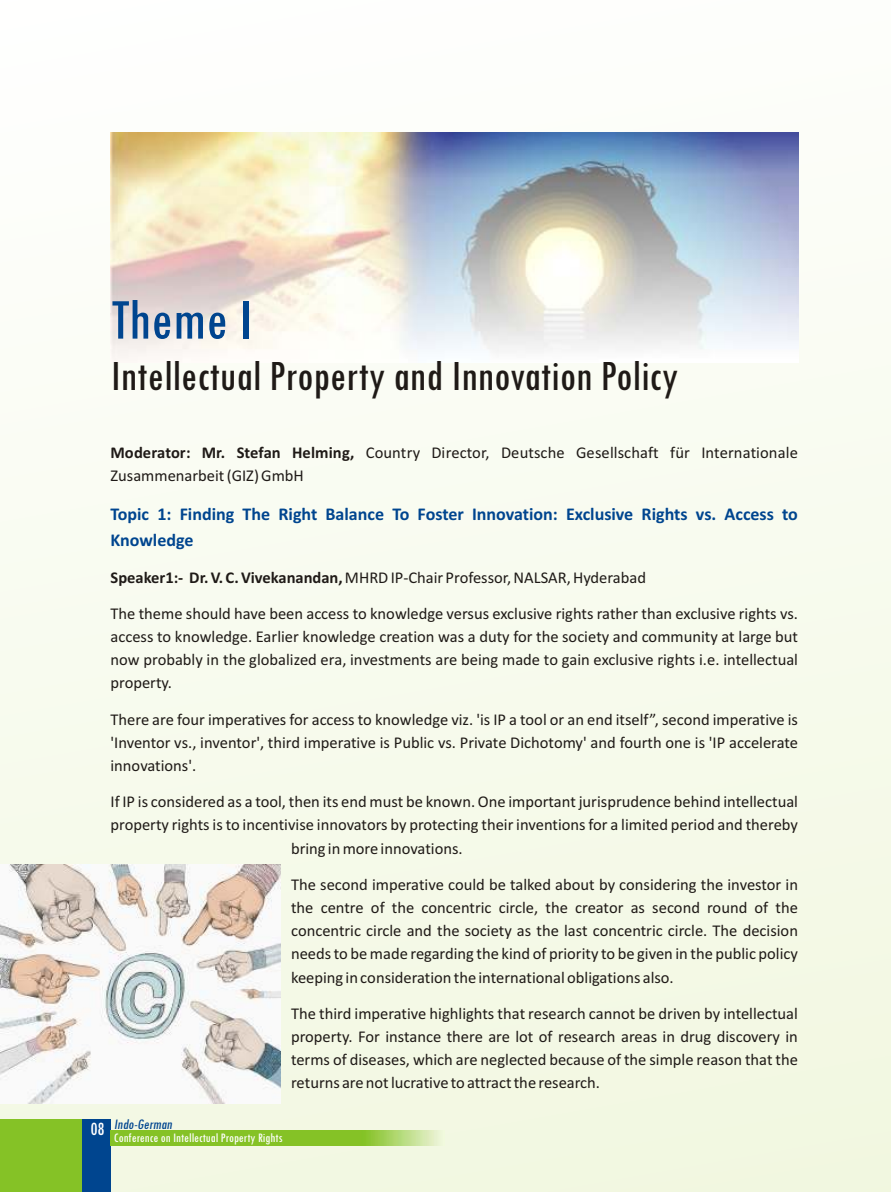
<style>
.page{position:relative;width:891px;height:1192px;background:#fff}
.page>*{position:absolute;margin:0;border:0;box-sizing:border-box;transform-origin:0 0}
.t1{font:condensed 60px "Tw Cen";color:#00458f}
.t2{font:condensed 45px "Tw Cen";color:#1f1a17}
.t3{font:condensed 19.5px "Tw Cen";color:#fff}
.t4{font:700 18px/25.2px "Calibri";color:#00458f}
.t5{font:16.5px/23.1px "Calibri";color:#1f1a17;text-align:justify}
.t6{font:italic condensed 15.15px "Tw Cen";color:#00458f}
.t7{font:condensed 13.5px "Tw Cen";color:#fff}
.s1{font-weight:700}
</style>
<div class="page">
<div style="left:0;top:0;width:890px;height:1191px;background:linear-gradient(to bottom,#fdfefc,#f2f8e1)"></div>
<div style="left:0;top:1118px;width:110px;height:73px;background:#85c226"></div>
<div style="left:82px;top:1118px;width:28px;height:73px;background:#00458f"></div>
<img style="left:110px;top:1129px;width:335px;height:16px">
<img style="left:110px;top:133px;width:687px;height:230px">
<img style="left:0;top:864px;width:280px;height:239px">
<h1 class="t1" style="left:110px;top:299px;width:143px">Theme I</h1>
<h2 class="t2" style="left:110px;top:361px;width:569px">Intellectual Property and Innovation Policy</h2>
<p class="t5" style="left:110px;top:442px;width:688px"><span class="s1">Moderator: Mr. Stefan Helming,</span> Country Director, Deutsche Gesellschaft für Internationale<br>Zusammenarbeit (GIZ) GmbH</p>
<p class="t4" style="left:110px;top:503px;width:688px">Topic 1: Finding The Right Balance To Foster Innovation: Exclusive Rights vs. Access to<br>Knowledge</p>
<p class="t5" style="left:110px;top:560px;width:688px;line-height:36.3px"><span class="s1">Speaker1:- Dr. V. C. Vivekanandan,</span> MHRD IP-Chair Professor, NALSAR,Hyderabad<br>The theme should have been access to knowledge versus exclusive rights rather than exclusive rights vs.</p>
<p class="t5" style="left:110px;top:626px;width:689px">access to knowledge. Earlier knowledge creation was a duty for the society and community at large but now probably in the globalized era, investments are being made to gain exclusive rights i.e. intellectual property.</p>
<p class="t5" style="left:110px;top:709px;width:688px">There are four imperatives for access to knowledge viz. 'is IP a tool or an end itself”, second imperative is 'Inventor vs., inventor', third imperative is Public vs. Private Dichotomy' and fourth one is 'IP accelerate innovations'.</p>
<p class="t5" style="left:110px;top:791px;width:688px">If IP is considered as a tool, then its end must be known. One important jurisprudence behind intellectual</p>
<p class="t5" style="left:110px;top:814px;width:688px">property rights is to incentivise innovators by protecting their inventions for a limited period and thereby</p>
<p class="t5" style="left:291px;top:837px;width:173px">bring in more innovations.</p>
<p class="t5" style="left:291px;top:874px;width:508px">The second imperative could be talked about by considering the investor in the centre of the concentric circle, the creator as second round of the concentric circle and the society as the last concentric circle. The decision needs to be made regarding the kind of priority to be given in the public policy keeping in consideration the international obligations also.</p>
<p class="t5" style="left:291px;top:1003px;width:508px">The third imperative highlights that research cannot be driven by intellectual property. For instance there are lot of research areas in drug discovery in terms of diseases, which are neglected because of the simple reason that the returns are not lucrative to attract the research.</p>
<p class="t3" style="left:90px;top:1121px;width:16px">08</p>
<p class="t6" style="left:114px;top:1118px;width:62px">Indo-German</p>
<p class="t7" style="left:114px;top:1133px;width:170px">Conference on Intellectual Property Rights</p>
</div>
